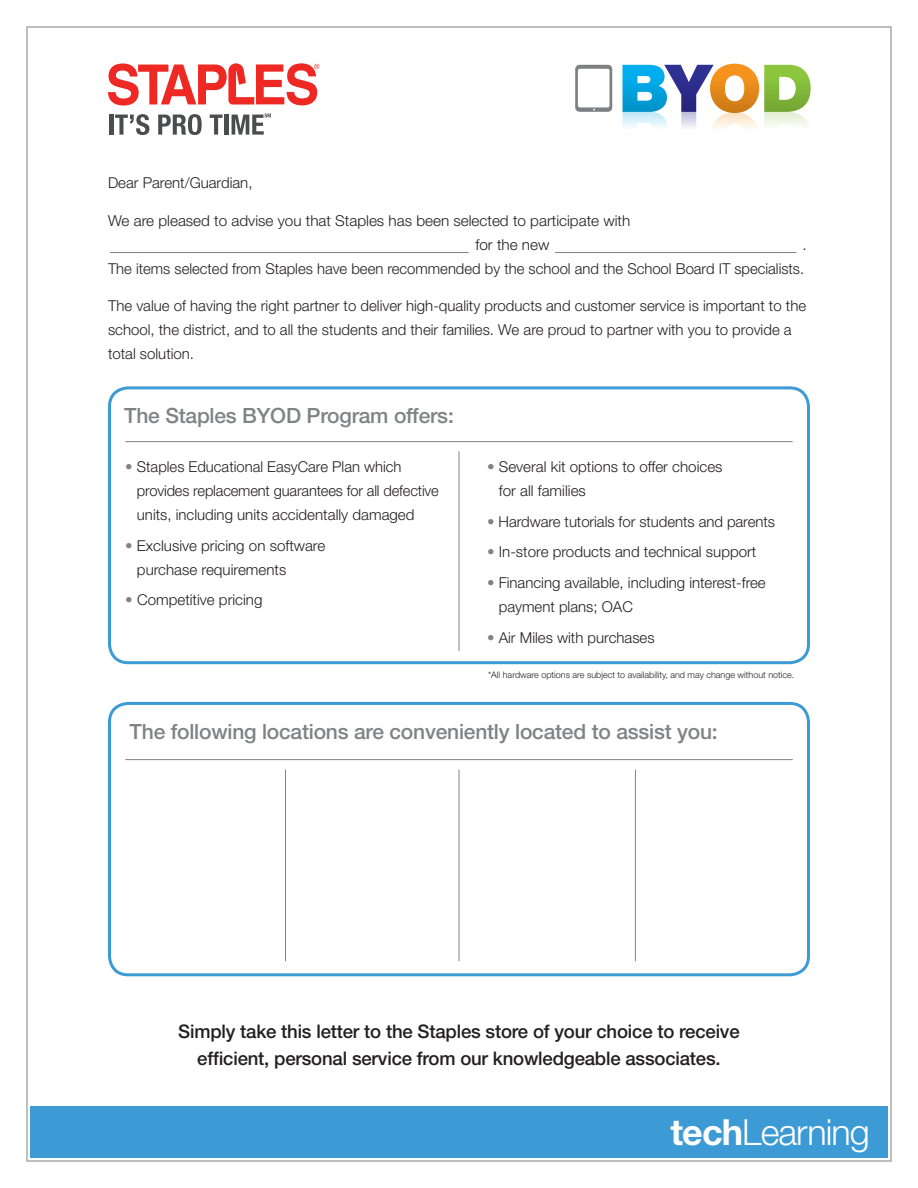
<style>
.page{position:relative;width:918px;height:1188px;background:#fff}
.page>*{position:absolute;margin:0;border:0;box-sizing:border-box;transform-origin:0 0}
.t1{font:300 36px "Helvetica Neue";letter-spacing:-.025em;color:#fff}
.t2{font:500 21px "Helvetica Neue";letter-spacing:-.01em;color:#808285}
.t3{font:500 18.75px/27px "Helvetica Neue";letter-spacing:-.01em;color:#231f20;text-align:center}
.t4{font:300 15px/24px "Helvetica Neue";color:#231f20}
.t5{font:300 9px "Helvetica Neue";color:#231f20}
.s1{color:#808285}
.s2{font-weight:700}
</style>
<div class="page">
<svg style="left:623px;top:64px;width:188px;height:64px"></svg>
<svg style="left:575px;top:65px;width:37px;height:47px"></svg>
<svg style="left:108px;top:63px;width:211px;height:43px"></svg>
<hr style="left:109px;top:115px;width:4px;height:20px;background:#4b4c4d">
<svg style="left:115px;top:114px;width:34px;height:21px"></svg>
<svg style="left:158px;top:114px;width:44px;height:21px"></svg>
<svg style="left:210px;top:115px;width:12px;height:20px"></svg>
<hr style="left:224px;top:115px;width:4px;height:20px;background:#4b4c4d">
<svg style="left:232px;top:113px;width:39px;height:22px"></svg>
<div style="left:30px;top:1106px;width:858px;height:52px;background:#3c9bd5"></div>
<hr style="left:110px;top:252px;width:359px;height:1px;background:#808285">
<hr style="left:555px;top:252px;width:241px;height:1px;background:#808285">
<div style="left:108px;top:386px;width:702px;height:278px;border:3px solid #3c9bd5;border-radius:19px"></div>
<hr style="left:125px;top:441px;width:668px;height:1px;background:#808285">
<hr style="left:459px;top:451px;width:1px;height:200px;background:#808285">
<div style="left:108px;top:702px;width:702px;height:274px;border:3px solid #3c9bd5;border-radius:19px"></div>
<hr style="left:125px;top:759px;width:668px;height:1px;background:#808285">
<hr style="left:459px;top:770px;width:1px;height:191px;background:#808285">
<hr style="left:635px;top:770px;width:1px;height:191px;background:#808285">
<hr style="left:285px;top:770px;width:1px;height:191px;background:#808285">
<p class="t4" style="left:108px;top:170px;width:146px">Dear Parent/Guardian,</p>
<p class="t4" style="left:476px;top:208px;width:156px;text-indent:-368px">We are pleased to advise you that Staples has been selected to participate with for the new</p>
<p class="t4" style="left:108px;top:232px;width:700px;text-align:right">.<br>The items selected from Staples have been recommended by the school and the School Board IT specialists.</p>
<p class="t4" style="left:108px;top:293px;width:700px">The value of having the right partner to deliver high-quality products and customer service is important to the school, the district, and to all the students and their families. We are proud to partner with you to provide a total solution.</p>
<h2 class="t2" style="left:124px;top:403px;width:331px">The Staples BYOD Program offers:</h2>
<p class="t4" style="left:137px;top:454px;width:304px;text-indent:-12px"><span class="s1">•</span> Staples Educational EasyCare Plan which provides replacement guarantees for all defective units, including units accidentally damaged</p>
<p class="t4" style="left:137px;top:533px;width:190px;text-indent:-12px"><span class="s1">•</span> Exclusive pricing on software purchase requirements</p>
<p class="t4" style="left:125px;top:588px;width:139px"><span class="s1">•</span> Competitive pricing</p>
<p class="t4" style="left:499px;top:454px;width:225px;text-indent:-12px"><span class="s1">•</span> Several kit options to offer choices for all families</p>
<p class="t4" style="left:487px;top:509px;width:289px"><span class="s1">•</span> Hardware tutorials for students and parents</p>
<p class="t4" style="left:487px;top:540px;width:271px"><span class="s1">•</span> In-store products and technical support</p>
<p class="t4" style="left:499px;top:570px;width:269px;text-indent:-12px"><span class="s1">•</span> Financing available, including interest-free payment plans; OAC</p>
<p class="t4" style="left:487px;top:625px;width:169px"><span class="s1">•</span> Air Miles with purchases</p>
<p class="t5" style="left:488px;top:669px;width:308px">*All hardware options are subject to availability, and may change without notice.</p>
<h2 class="t2" style="left:130px;top:719px;width:590px">The following locations are conveniently located to assist you:</h2>
<p class="t3" style="left:178px;top:1018px;width:563px">Simply take this letter to the Staples store of your choice to receive efficient, personal service from our knowledgeable associates.</p>
<h1 class="t1" style="left:671px;top:1111px;width:201px"><span class="s2">tech</span>Learning</h1>
</div>
